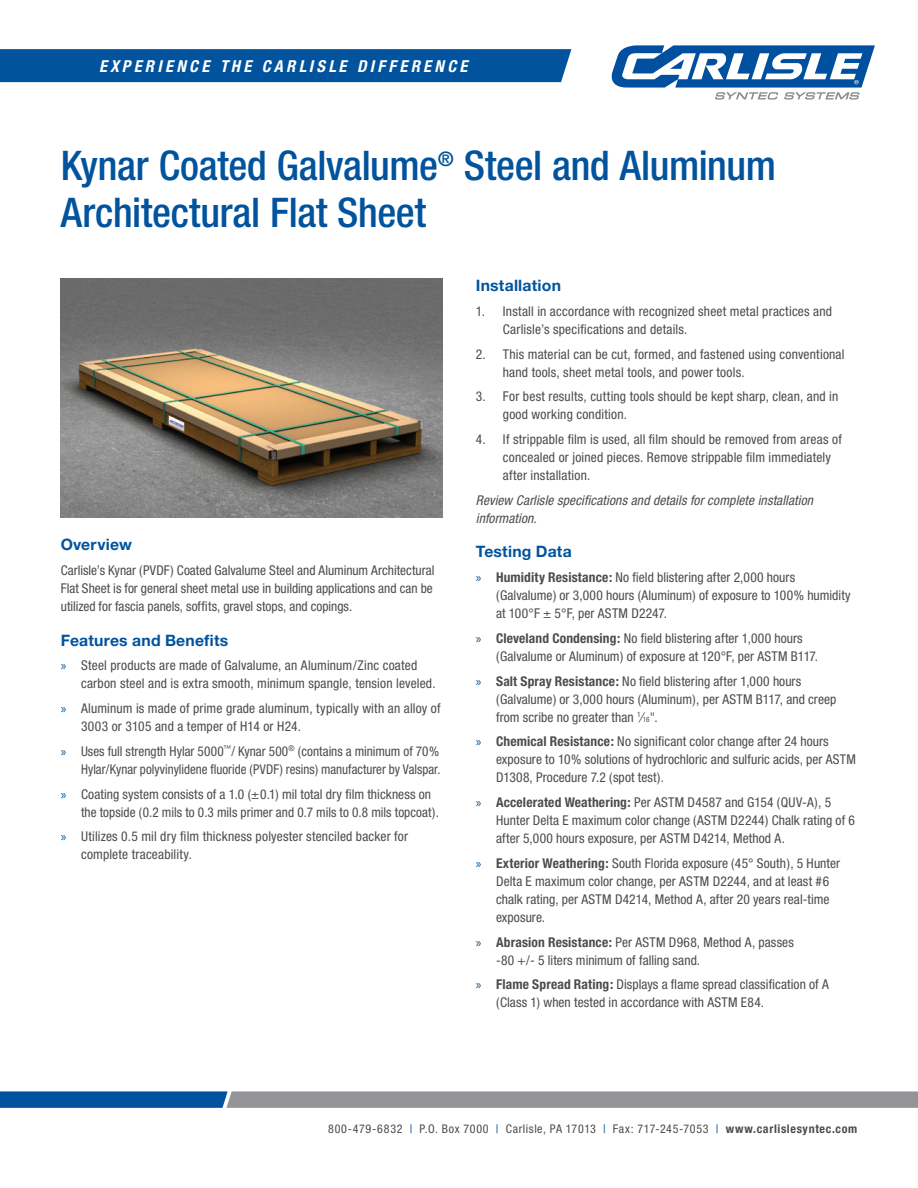
<style>
.page{position:relative;width:918px;height:1188px;background:#fff}
.page>*{position:absolute;margin:0;border:0;box-sizing:border-box;transform-origin:0 0}
.Body_Text{font:500 condensed 40.95px/46.5px "Helvetica Neue";letter-spacing:-.01em;color:#01539e}
.t1{font:italic 700 condensed 16.5px "Helvetica Neue";letter-spacing:.205em;color:#fff}
.t2{font:700 15.75px "Helvetica Neue";letter-spacing:.01em;color:#01539e}
.t3{font:condensed 13.5px/18px "Helvetica Neue";letter-spacing:.01em;color:#4b4c4d}
.t4{font:italic condensed 13.5px/18px "Helvetica Neue";letter-spacing:.01em;color:#4b4c4d}
.t5{font:condensed 12px "Helvetica Neue";letter-spacing:.05em;color:#4b4c4d}
.s1{font-family:"Myriad Pro";font-stretch:normal;color:#01539e}
.s2{font-weight:700}
.s3{font-size:7.35px}
.s4{color:#01539e}
</style>
<div class="page">
<svg style="left:0;top:1091px;width:918px;height:17px;background:#74899d"></svg>
<div style="left:0;top:49px;width:571px;height:33px;background:#01539e"></div>
<svg style="left:612px;top:45px;width:263px;height:55px"></svg>
<img style="left:61px;top:279px;width:381px;height:238px">
<p class="t1" style="left:99px;top:56px;width:370px">EXPERIENCE THE CARLISLE DIFFERENCE</p>
<p class="Body_Text" style="left:61px;top:142px;width:717px">Kynar Coated Galvalume<sup>®</sup> Steel and Aluminum<br>Architectural Flat Sheet</p>
<p class="t2" style="left:61px;top:535px;width:73px">Overview</p>
<p class="t3" style="left:61px;top:561px;width:375px">Carlisle’s Kynar (PVDF) Coated Galvalume Steel and Aluminum Architectural<br>Flat Sheet is for general sheet metal use in building applications and can be utilized for fascia panels, soffits, gravel stops, and copings.</p>
<p class="t2" style="left:61px;top:630px;width:169px">Features and Benefits</p>
<p class="t3" style="left:81px;top:657px;width:356px;text-indent:-20px"><span class="s1">»</span> Steel products are made of Galvalume, an Aluminum/Zinc coated carbon steel and is extra smooth, minimum spangle, tension leveled.</p>
<p class="t3" style="left:81px;top:699px;width:361px;text-indent:-20px"><span class="s1">»</span> Aluminum is made of prime grade aluminum, typically with an alloy of<br>3003 or 3105 and a temper of H14 or H24.</p>
<p class="t3" style="left:61px;top:742px;width:381px;text-align:right"><span class="s1">»</span> Uses full strength Hylar 5000<sup>™</sup>/ Kynar 500<sup>®</sup> (contains a minimum of 70%<br>Hylar/Kynar polyvinylidene fluoride (PVDF) resins) manufacturer by Valspar.</p>
<p class="t3" style="left:81px;top:785px;width:360px;text-indent:-20px"><span class="s1">»</span> Coating system consists of a 1.0 (±0.1) mil total dry film thickness on the topside (0.2 mils to 0.3 mils primer and 0.7 mils to 0.8 mils topcoat).</p>
<p class="t3" style="left:81px;top:828px;width:329px;text-indent:-20px"><span class="s1">»</span> Utilizes 0.5 mil dry film thickness polyester stenciled backer for complete traceability.</p>
<p class="t2" style="left:476px;top:276px;width:87px">Installation</p>
<p class="t3" style="left:503px;top:302px;width:331px;text-indent:-27px">1. Install in accordance with recognized sheet metal practices and<br>Carlisle’s specifications and details.</p>
<p class="t3" style="left:503px;top:345px;width:343px;text-indent:-27px">2. This material can be cut, formed, and fastened using conventional hand tools, sheet metal tools, and power tools.</p>
<p class="t3" style="left:503px;top:388px;width:337px;text-indent:-27px">3. For best results, cutting tools should be kept sharp, clean, and in good working condition.</p>
<p class="t3" style="left:503px;top:430px;width:341px;text-indent:-27px">4. If strippable film is used, all film should be removed from areas of concealed or joined pieces. Remove strippable film immediately after installation.</p>
<p class="t4" style="left:476px;top:491px;width:339px">Review Carlisle specifications and details for complete installation information.</p>
<p class="t2" style="left:476px;top:542px;width:98px">Testing Data</p>
<p class="t3" style="left:496px;top:568px;width:356px;text-indent:-20px"><span class="s1">»</span> <span class="s2">Humidity Resistance:</span> No field blistering after 2,000 hours (Galvalume) or 3,000 hours (Aluminum) of exposure to 100% humidity at 100°F ± 5°F, per ASTM D2247.</p>
<p class="t3" style="left:496px;top:629px;width:324px;text-indent:-20px"><span class="s1">»</span> <span class="s2">Cleveland Condensing:</span> No field blistering after 1,000 hours (Galvalume or Aluminum) of exposure at 120°F, per ASTM B117.</p>
<p class="t3" style="left:496px;top:672px;width:342px;text-indent:-20px"><span class="s1">»</span> <span class="s2">Salt Spray Resistance:</span> No field blistering after 1,000 hours (Galvalume) or 3,000 hours (Aluminum), per ASTM B117, and creep from scribe no greater than <sup>1</sup>⁄<span class="s3">16</span>".</p>
<p class="t3" style="left:496px;top:733px;width:361px;text-indent:-20px"><span class="s1">»</span> <span class="s2">Chemical Resistance:</span> No significant color change after 24 hours exposure to 10% solutions of hydrochloric and sulfuric acids, per ASTM<br>D1308, Procedure 7.2 (spot test).</p>
<p class="t3" style="left:496px;top:793px;width:360px;text-indent:-20px"><span class="s1">»</span> <span class="s2">Accelerated Weathering:</span> Per ASTM D4587 and G154 (QUV-A), 5<br>Hunter Delta E maximum color change (ASTM D2244) Chalk rating of 6 after 5,000 hours exposure, per ASTM D4214, Method A.</p>
<p class="t3" style="left:496px;top:854px;width:346px;text-indent:-20px"><span class="s1">»</span> <span class="s2">Exterior Weathering:</span> South Florida exposure (45° South), 5 Hunter Delta E maximum color change, per ASTM D2244, and at least #6 chalk rating, per ASTM D4214, Method A, after 20 years real-time exposure.</p>
<p class="t3" style="left:496px;top:933px;width:299px;text-indent:-20px"><span class="s1">»</span> <span class="s2">Abrasion Resistance:</span> Per ASTM D968, Method A, passes -80 +/- 5 liters minimum of falling sand.</p>
<p class="t3" style="left:496px;top:976px;width:334px;text-indent:-20px"><span class="s1">»</span> <span class="s2">Flame Spread Rating:</span> Displays a flame spread classification of A (Class 1) when tested in accordance with ASTM E84.</p>
<p class="t5" style="left:328px;top:1122px;width:531px">800-479-6832 <span class="s4">|</span> P.O. Box 7000 <span class="s4">|</span> Carlisle, PA 17013 <span class="s4">|</span> Fax: 717-245-7053 <span class="s4">|</span> <span class="s2">www.carlislesyntec.com</span></p>
</div>
